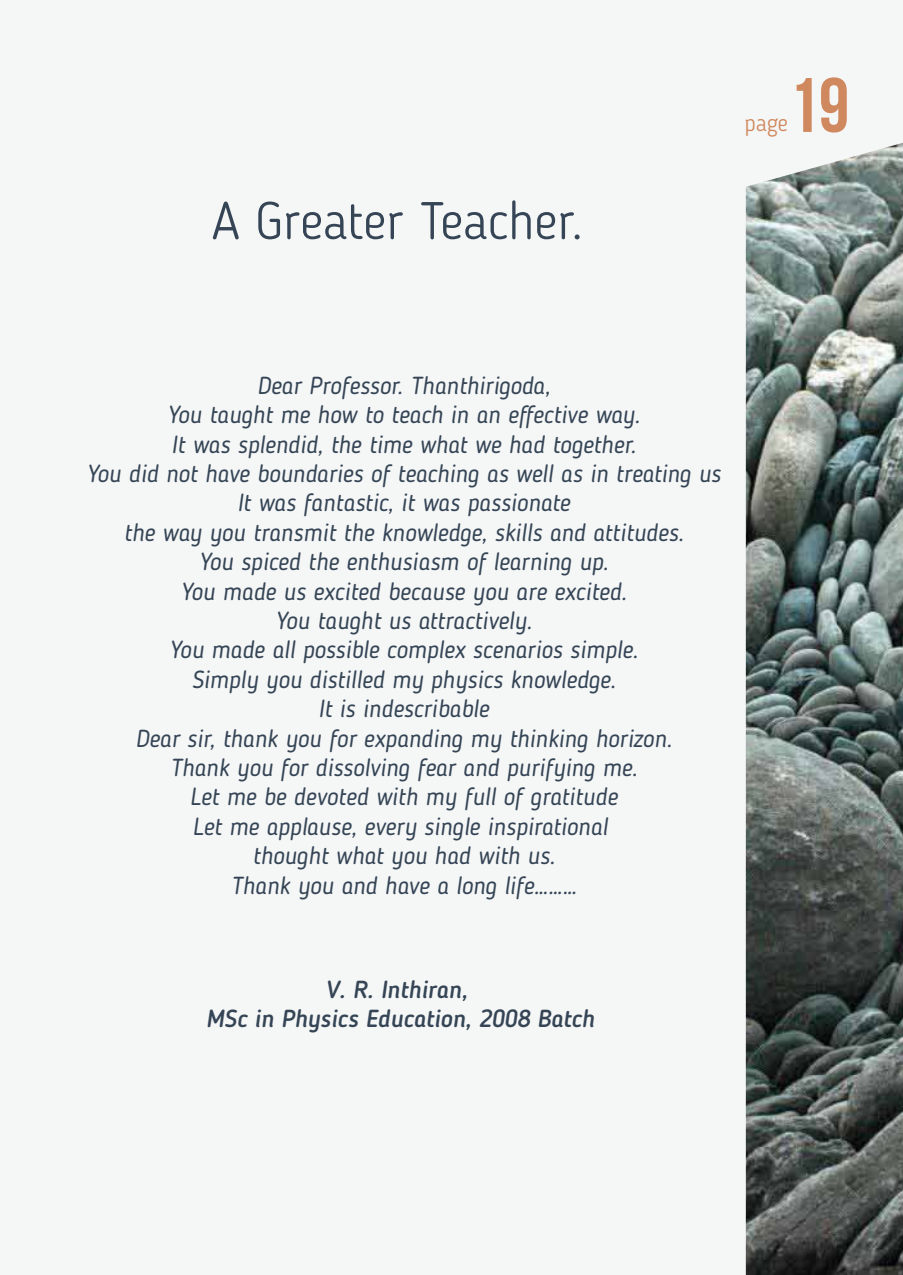
<style>
.page{position:relative;width:903px;height:1275px;background:#fff}
.page>*{position:absolute;margin:0;border:0;box-sizing:border-box;transform-origin:0 0}
.t1{font:77px "Bebas Neue";color:#d0895f}
.t2{font:300 52.32px "Blogger Sans";color:#354556}
.t3{font:italic 24.5px/29.4px "Blogger Sans";color:#354556;text-align:center}
.t4{font:italic 500 24.5px/29.4px "Blogger Sans";color:#354556;text-align:center}
.t5{font:300 23.28px "Blogger Sans";color:#d0895f}
</style>
<div class="page">
<div style="left:0;top:0;width:902px;height:1274px;background:#f5f6f6"></div>
<img style="left:746px;top:143px;width:157px;height:1132px">
<h2 class="t2" style="left:211px;top:189px;width:373px">A Greater Teacher.</h2>
<p class="t5" style="left:744px;top:109px;width:45px">page</p>
<h1 class="t1" style="left:788px;top:63px;width:62px">19</h1>
<p class="t3" style="left:87px;top:370px;width:635px">Dear Professor. Thanthirigoda,<br>You taught me how to teach in an effective way.<br>It was splendid, the time what we had together.<br>You did not have boundaries of teaching as well as in treating us It was fantastic, it was passionate<br>the way you transmit the knowledge, skills and attitudes.<br>You spiced the enthusiasm of learning up.<br>You made us excited because you are excited.<br>You taught us attractively.<br>You made all possible complex scenarios simple.<br>Simply you distilled my physics knowledge.<br>It is indescribable<br>Dear sir, thank you for expanding my thinking horizon.<br>Thank you for dissolving fear and purifying me.<br>Let me be devoted with my full of gratitude<br>Let me applause, every single inspirational<br>thought what you had with us.<br>Thank you and have a long life………</p>
<p class="t4" style="left:206px;top:974px;width:389px">V. R. Inthiran,<br>MSc in Physics Education, 2008 Batch</p>
</div>
